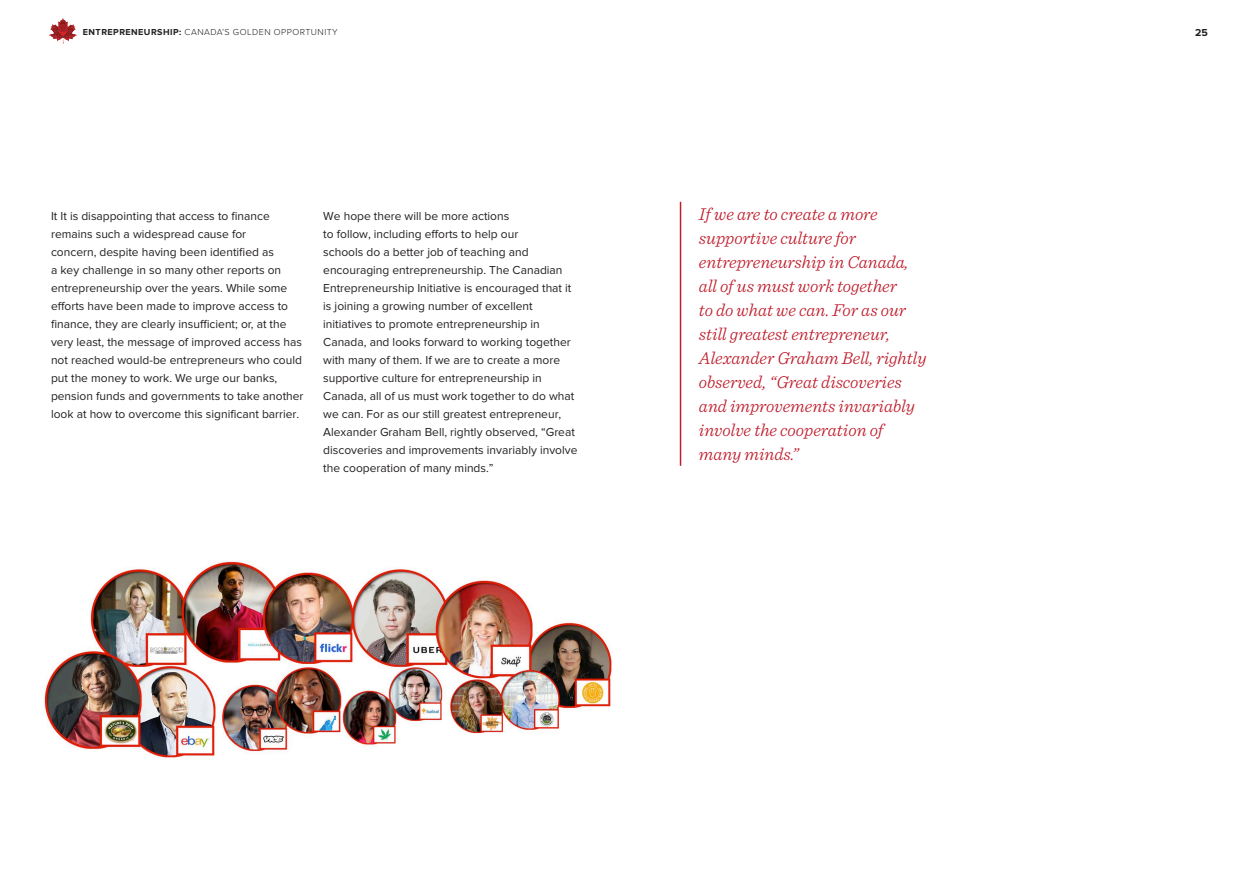
<style>
.page{position:relative;width:1259px;height:893px;background:#fff}
.page>*{position:absolute;margin:0;border:0;box-sizing:border-box;transform-origin:0 0}
.Callout-sentinel{font:italic 300 18px/24px "Sentinel";color:#be1d2c}
.Body_Copy{font:12px/18px "Proxima Nova";color:#231f20}
.t1{font:700 10.5px "Proxima Nova";color:#231f20}
.t2{font:300 9px "Proxima Nova";letter-spacing:.05em;color:#231f20}
.s1{font-weight:700}
</style>
<div class="page">
<svg style="left:48px;top:18px;width:29px;height:26px"></svg>
<hr style="left:680px;top:202px;width:1px;height:264px;background:#be1d2c">
<img style="left:42px;top:561px;width:570px;height:198px">
<p class="t2" style="left:83px;top:26px;width:256px"><span class="s1">ENTREPRENEURSHIP:</span> CANADA’S GOLDEN OPPORTUNITY</p>
<p class="Body_Copy" style="left:51px;top:207px;width:254px">It It is disappointing that access to finance remains such a widespread cause for<br>concern, despite having been identified as<br>a key challenge in so many other reports on entrepreneurship over the years. While some efforts have been made to improve access to finance, they are clearly insufficient; or, at the very least, the message of improved access has not reached would-be entrepreneurs who could put the money to work. We urge our banks, pension funds and governments to take another look at how to overcome this significant barrier.</p>
<p class="Body_Copy" style="left:323px;top:207px;width:256px">We hope there will be more actions<br>to follow, including efforts to help our<br>schools do a better job of teaching and encouraging entrepreneurship. The Canadian Entrepreneurship Initiative is encouraged that it is joining a growing number of excellent initiatives to promote entrepreneurship in Canada, and looks forward to working together with many of them. If we are to create a more supportive culture for entrepreneurship in Canada, all of us must work together to do what we can. For as our still greatest entrepreneur, Alexander Graham Bell, rightly observed, “Great discoveries and improvements invariably involve the cooperation of many minds.”</p>
<p class="Callout-sentinel" style="left:699px;top:201px;width:229px">If we are to create a more supportive culture for entrepreneurship in Canada, all of us must work together<br>to do what we can. For as our still greatest entrepreneur,<br>Alexander Graham Bell, rightly observed, “Great discoveries and improvements invariably involve the cooperation of many minds.”</p>
<p class="t1" style="left:1195px;top:26px;width:14px">25</p>
</div>
